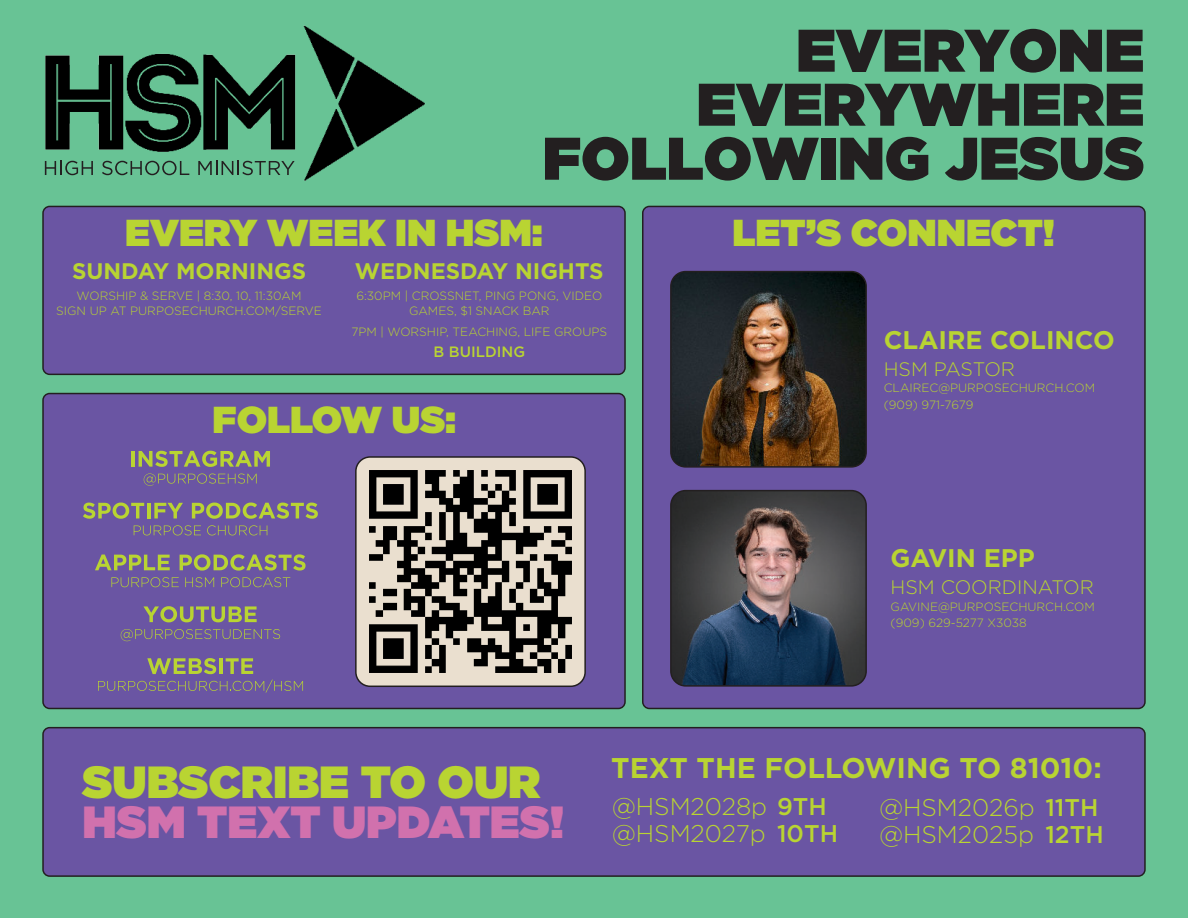
<style>
.page{position:relative;width:1188px;height:918px;background:#68c395}
.page>*{position:absolute;margin:0;border:0;box-sizing:border-box;transform-origin:0 0}
.t1{font:900 60px/54px "Gotham";color:#231f20;text-align:right}
.t2{font:900 45px "Gotham";color:#d171ad}
.t3{font:900 45px "Gotham";color:#b9d432}
.t4{font:900 37.5px "Gotham";color:#b9d432}
.t5{font:700 28.5px "Gotham";color:#b9d432}
.t6{font:700 25.5px "Gotham";color:#b9d432}
.t7{font:300 24.15px/26.8px "Gotham";color:#b9d432}
.t8{font:500 24.15px "Gotham";color:#b9d432}
.t9{font:700 22.5px "Gotham";color:#b9d432}
.t10{font:300 19.5px "Gotham";color:#b9d432}
.t11{font:500 15px "Gotham";color:#b9d432}
.t12{font:300 12px/15px "Gotham";color:#b9d432;text-align:center}
.s1{font-weight:500}
</style>
<div class="page">
<div style="left:42px;top:206px;width:584px;height:169px;background:#6a55a3"></div>
<div style="left:42px;top:393px;width:584px;height:316px;background:#6a55a3"></div>
<div style="left:642px;top:206px;width:504px;height:503px;background:#6a55a3"></div>
<div style="left:42px;top:727px;width:1104px;height:150px;background:#6a55a3"></div>
<img style="left:44px;top:25px;width:381px;height:156px">
<svg style="left:45px;top:161px;width:48px;height:14px"></svg>
<svg style="left:102px;top:161px;width:87px;height:14px"></svg>
<svg style="left:198px;top:161px;width:97px;height:14px"></svg>
<hr style="left:131px;top:451px;width:4px;height:16px;background:#b9d432">
<svg style="left:139px;top:451px;width:131px;height:16px;background:#8f916c"></svg>
<svg style="left:144px;top:473px;width:113px;height:13px"></svg>
<svg style="left:83px;top:503px;width:61px;height:16px"></svg>
<hr style="left:147px;top:503px;width:3px;height:15px;background:#b9d432">
<svg style="left:154px;top:503px;width:29px;height:15px"></svg>
<svg style="left:192px;top:503px;width:126px;height:16px;background:#8d8e6f"></svg>
<svg style="left:134px;top:525px;width:67px;height:10px"></svg>
<svg style="left:207px;top:525px;width:60px;height:10px"></svg>
<svg style="left:95px;top:555px;width:75px;height:15px"></svg>
<svg style="left:180px;top:554px;width:126px;height:17px;background:#8c8b71"></svg>
<svg style="left:111px;top:577px;width:68px;height:10px"></svg>
<svg style="left:185px;top:577px;width:29px;height:10px"></svg>
<svg style="left:221px;top:577px;width:69px;height:10px"></svg>
<svg style="left:143px;top:606px;width:114px;height:16px;background:#8d8e6f"></svg>
<svg style="left:121px;top:629px;width:159px;height:12px;background:#766891"></svg>
<svg style="left:147px;top:658px;width:69px;height:16px"></svg>
<hr style="left:219px;top:658px;width:4px;height:16px;background:#b9d432">
<svg style="left:226px;top:658px;width:27px;height:16px"></svg>
<svg style="left:98px;top:680px;width:205px;height:13px;background:#746693"></svg>
<img style="left:356px;top:457px;width:229px;height:229px">
<div style="left:355px;top:456px;width:231px;height:231px;border:2px solid #231f20;border-radius:14px"></div>
<img style="left:671px;top:491px;width:195px;height:195px">
<div style="left:670px;top:490px;width:197px;height:197px;border:2px solid #231f20;border-radius:15px"></div>
<img style="left:671px;top:272px;width:195px;height:195px">
<div style="left:670px;top:271px;width:197px;height:197px;border:2px solid #231f20;border-radius:15px"></div>
<h1 class="t1" style="left:543px;top:27px;width:603px">EVERYONE<br>EVERYWHERE<br>FOLLOWING JESUS</h1>
<h3 class="t4" style="left:125px;top:216px;width:419px">EVERY WEEK IN HSM:</h3>
<h3 class="t9" style="left:72px;top:261px;width:236px">SUNDAY MORNINGS</h3>
<p class="t12" style="left:56px;top:289px;width:267px">WORSHIP &amp; SERVE | 8:30, 10, 11:30AM<br>SIGN UP AT PURPOSECHURCH.COM/SERVE</p>
<h3 class="t9" style="left:355px;top:261px;width:250px">WEDNESDAY NIGHTS</h3>
<p class="t12" style="left:356px;top:289px;width:248px">6:30PM | CROSSNET, PING PONG, VIDEO<br>GAMES, $1 SNACK BAR</p>
<p class="t12" style="left:351px;top:325px;width:257px">7PM | WORSHIP, TEACHING, LIFE GROUPS</p>
<p class="t11" style="left:434px;top:345px;width:93px">B BUILDING</p>
<h3 class="t4" style="left:213px;top:403px;width:245px">FOLLOW US:</h3>
<h3 class="t4" style="left:733px;top:216px;width:324px">LET’S CONNECT!</h3>
<h3 class="t6" style="left:884px;top:328px;width:232px">CLAIRE COLINCO</h3>
<h3 class="t10" style="left:884px;top:360px;width:133px">HSM PASTOR</h3>
<p class="t12" style="left:884px;top:380px;width:213px;line-height:16.5px;text-align:left">CLAIREC@PURPOSECHURCH.COM (909) 971-7679</p>
<h3 class="t6" style="left:891px;top:547px;width:146px">GAVIN EPP</h3>
<h3 class="t10" style="left:891px;top:579px;width:205px">HSM COORDINATOR</h3>
<p class="t12" style="left:891px;top:599px;width:206px;line-height:16.5px;text-align:left">GAVINE@PURPOSECHURCH.COM (909) 629-5277 X3038</p>
<h2 class="t3" style="left:83px;top:762px;width:459px">SUBSCRIBE TO OUR</h2>
<h2 class="t2" style="left:83px;top:802px;width:483px">HSM TEXT UPDATES!</h2>
<h3 class="t5" style="left:611px;top:755px;width:492px">TEXT THE FOLLOWING TO 81010:</h3>
<h3 class="t7" style="left:612px;top:795px;width:216px">@HSM2028p <span class="s1">9TH </span>@HSM2027p</h3>
<h3 class="t7" style="left:879px;top:795px;width:226px;text-align:right">@HSM2026p <span class="s1">11TH<br>12TH</span></h3>
<h3 class="t8" style="left:777px;top:823px;width:63px">10TH</h3>
<h3 class="t7" style="left:879px;top:822px;width:156px">@HSM2025p</h3>
</div>
